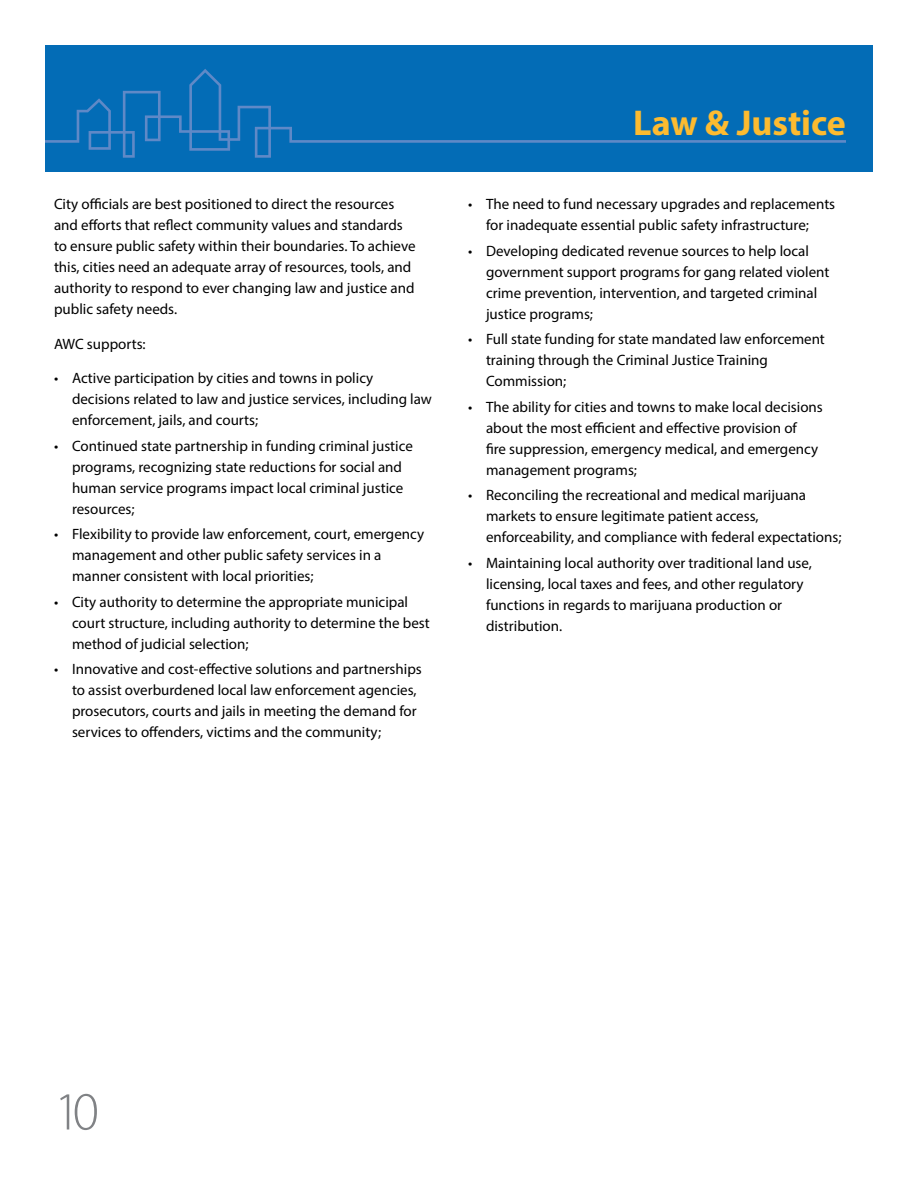
<style>
.page{position:relative;width:918px;height:1188px;background:#fff}
.page>*{position:absolute;margin:0;border:0;box-sizing:border-box;transform-origin:0 0}
.t1{font:300 54px "Myriad Pro";color:#808285}
.t2{font:700 36px "Myriad Pro";color:#fdbb30}
.t3{font:15px/21px "Myriad Pro";color:#000}
</style>
<div class="page">
<div style="left:45px;top:45px;width:828px;height:127px;background:#036cb6"></div>
<svg style="left:45px;top:69px;width:801px;height:89px"></svg>
<p class="t3" style="left:54px;top:193px;width:363px">City officials are best positioned to direct the resources and efforts that reflect community values and standards to ensure public safety within their boundaries. To achieve this, cities need an adequate array of resources, tools, and authority to respond to ever changing law and justice and public safety needs.</p>
<p class="t3" style="left:54px;top:333px;width:93px">AWC supports:</p>
<p class="t3" style="left:72px;top:367px;width:361px;text-indent:-18px">• Active participation by cities and towns in policy decisions related to law and justice services, including law enforcement, jails, and courts;</p>
<p class="t3" style="left:72px;top:435px;width:342px;text-indent:-18px">• Continued state partnership in funding criminal justice programs, recognizing state reductions for social and human service programs impact local criminal justice resources;</p>
<p class="t3" style="left:72px;top:523px;width:354px;text-indent:-18px">• Flexibility to provide law enforcement, court, emergency management and other public safety services in a manner consistent with local priorities;</p>
<p class="t3" style="left:72px;top:591px;width:359px;text-indent:-18px">• City authority to determine the appropriate municipal court structure, including authority to determine the best method of judicial selection;</p>
<p class="t3" style="left:72px;top:658px;width:351px;text-indent:-18px">• Innovative and cost-effective solutions and partnerships to assist overburdened local law enforcement agencies, prosecutors, courts and jails in meeting the demand for services to offenders, victims and the community;</p>
<h2 class="t2" style="left:633px;top:99px;width:214px">Law &amp; Justice</h2>
<p class="t3" style="left:468px;top:193px;width:369px;text-align:center">• The need to fund necessary upgrades and replacements for inadequate essential public safety infrastructure;</p>
<p class="t3" style="left:486px;top:240px;width:345px;text-indent:-18px">• Developing dedicated revenue sources to help local government support programs for gang related violent crime prevention, intervention, and targeted criminal justice programs;</p>
<p class="t3" style="left:486px;top:328px;width:340px;text-indent:-18px">• Full state funding for state mandated law enforcement training through the Criminal Justice Training<br>Commission;</p>
<p class="t3" style="left:486px;top:396px;width:338px;text-indent:-18px">• The ability for cities and towns to make local decisions about the most efficient and effective provision of<br>fire suppression, emergency medical, and emergency management programs;</p>
<p class="t3" style="left:486px;top:484px;width:357px;text-indent:-18px">• Reconciling the recreational and medical marijuana markets to ensure legitimate patient access, enforceability, and compliance with federal expectations;</p>
<p class="t3" style="left:486px;top:552px;width:328px;text-indent:-18px">• Maintaining local authority over traditional land use, licensing, local taxes and fees, and other regulatory functions in regards to marijuana production or distribution.</p>
<h1 class="t1" style="left:54px;top:1082px;width:46px">10</h1>
</div>
